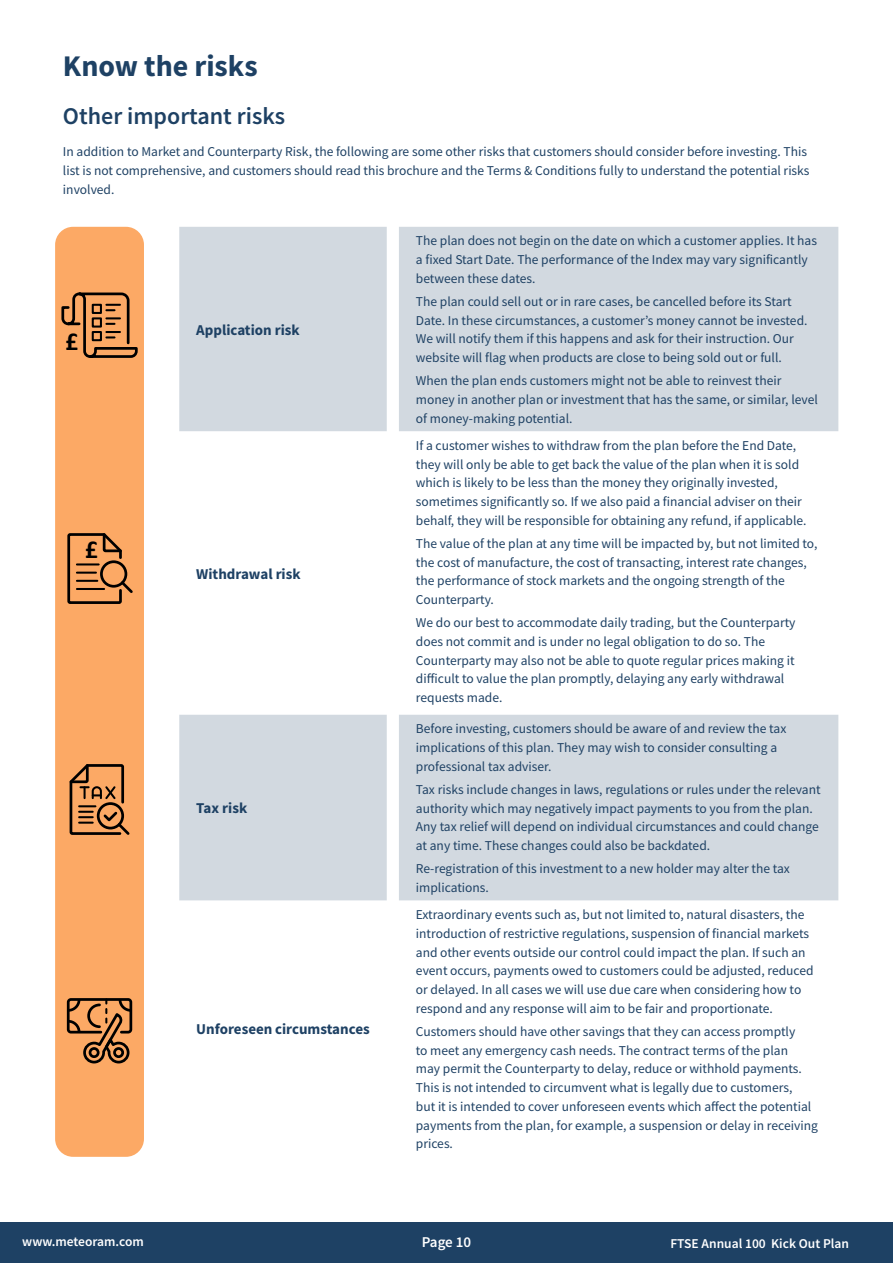
<style>
.page{position:relative;width:893px;height:1263px;background:#fff}
.page>*{position:absolute;margin:0;border:0;box-sizing:border-box;transform-origin:0 0}
.t1{font:700 30px "Source Sans Pro";color:#1e4164}
.t2{font:700 25.8px "Calibri";color:#000}
.t3{font:600 24px "Source Sans Pro";color:#1e4164}
.t4{font:700 15px "Source Sans Pro";color:#1e4164}
.t5{font:600 15px "Source Sans Pro";letter-spacing:-.01em;color:#fff}
.t6{font:13.5px/18.8px "Source Sans Pro";color:#1e4164}
.t7{font:600 13.5px "Source Sans Pro";color:#fff}
</style>
<div class="page">
<div style="left:0;top:1223px;width:893px;height:40px;background:#1e4164"></div>
<svg style="left:179px;top:227px;width:659px;height:673px;fill:#d2d9e0"></svg>
<div style="left:55px;top:227px;width:89px;height:930px;background:#fca965;border-radius:18px"></div>
<svg style="left:66px;top:998px;width:67px;height:66px"></svg>
<svg style="left:67px;top:533px;width:66px;height:71px"></svg>
<svg style="left:61px;top:292px;width:77px;height:66px"></svg>
<div style="left:92px;top:304px;width:10px;height:10px;border:2px solid #000"></div>
<div style="left:92px;top:317px;width:10px;height:11px;border:2px solid #000"></div>
<div style="left:92px;top:331px;width:10px;height:10px;border:2px solid #000"></div>
<svg style="left:69px;top:764px;width:61px;height:71px"></svg>
<h1 class="t1" style="left:63px;top:46px;width:196px">Know the risks</h1>
<h3 class="t3" style="left:63px;top:100px;width:224px">Other important risks</h3>
<p class="t6" style="left:63px;top:142px;width:748px">In addition to Market and Counterparty Risk, the following are some other risks that customers should consider before investing. This list is not comprehensive, and customers should read this brochure and the Terms &amp; Conditions fully to understand the potential risks involved.</p>
<h2 class="t2" style="left:66px;top:323px;width:15px">£</h2>
<h2 class="t2" style="left:85px;top:531px;width:15px">£</h2>
<p class="t4" style="left:196px;top:319px;width:105px">Application risk</p>
<p class="t4" style="left:196px;top:563px;width:106px">Withdrawal risk</p>
<p class="t4" style="left:196px;top:798px;width:52px">Tax risk</p>
<p class="t4" style="left:196px;top:1019px;width:175px">Unforeseen circumstances</p>
<p class="t6" style="left:416px;top:231px;width:403px">The plan does not begin on the date on which a customer applies. It has a fixed Start Date. The performance of the Index may vary significantly between these dates.</p>
<p class="t6" style="left:416px;top:292px;width:393px">The plan could sell out or in rare cases, be cancelled before its Start Date. In these circumstances, a customer’s money cannot be invested.<br>We will notify them if this happens and ask for their instruction. Our website will flag when products are close to being sold out or full.</p>
<p class="t6" style="left:416px;top:371px;width:403px">When the plan ends customers might not be able to reinvest their money in another plan or investment that has the same, or similar, level of money-making potential.</p>
<p class="t6" style="left:416px;top:436px;width:392px">If a customer wishes to withdraw from the plan before the End Date, they will only be able to get back the value of the plan when it is sold which is likely to be less than the money they originally invested, sometimes significantly so. If we also paid a financial adviser on their behalf, they will be responsible for obtaining any refund, if applicable.</p>
<p class="t6" style="left:416px;top:534px;width:403px">The value of the plan at any time will be impacted by, but not limited to, the cost of manufacture, the cost of transacting, interest rate changes, the performance of stock markets and the ongoing strength of the Counterparty.</p>
<p class="t6" style="left:416px;top:613px;width:381px">We do our best to accommodate daily trading, but the Counterparty does not commit and is under no legal obligation to do so. The Counterparty may also not be able to quote regular prices making it difficult to value the plan promptly, delaying any early withdrawal requests made.</p>
<p class="t6" style="left:416px;top:719px;width:372px">Before investing, customers should be aware of and review the tax implications of this plan. They may wish to consider consulting a professional tax adviser.</p>
<p class="t6" style="left:416px;top:780px;width:406px">Tax risks include changes in laws, regulations or rules under the relevant authority which may negatively impact payments to you from the plan.<br>Any tax relief will depend on individual circumstances and could change at any time. These changes could also be backdated.</p>
<p class="t6" style="left:416px;top:859px;width:375px">Re-registration of this investment to a new holder may alter the tax implications.</p>
<p class="t6" style="left:416px;top:905px;width:399px">Extraordinary events such as, but not limited to, natural disasters, the introduction of restrictive regulations, suspension of financial markets and other events outside our control could impact the plan. If such an event occurs, payments owed to customers could be adjusted, reduced or delayed. In all cases we will use due care when considering how to respond and any response will aim to be fair and proportionate.</p>
<p class="t6" style="left:416px;top:1022px;width:403px">Customers should have other savings that they can access promptly<br>to meet any emergency cash needs. The contract terms of the plan<br>may permit the Counterparty to delay, reduce or withhold payments.<br>This is not intended to circumvent what is legally due to customers,<br>but it is intended to cover unforeseen events which affect the potential payments from the plan, for example, a suspension or delay in receiving prices.</p>
<p class="t7" style="left:22px;top:1232px;width:123px">www.meteoram.com</p>
<p class="t5" style="left:422px;top:1232px;width:51px">Page 10</p>
<p class="t7" style="left:670px;top:1235px;width:180px">FTSE Annual 100 Kick Out Plan</p>
</div>
